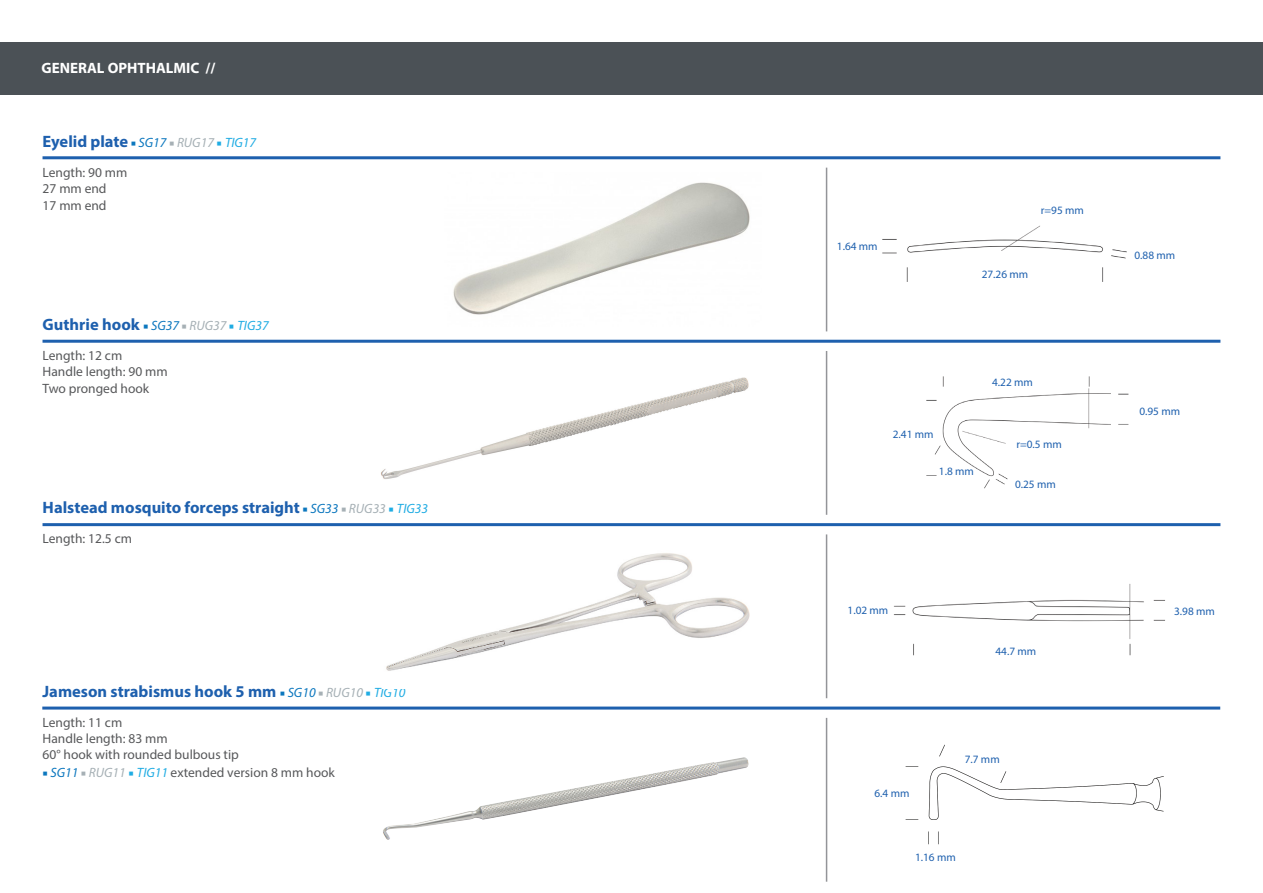
<style>
.page{position:relative;width:1263px;height:893px;background:#fff}
.page>*{position:absolute;margin:0;border:0;box-sizing:border-box;transform-origin:0 0}
.t1{font:700 16.5px "Myriad Pro";color:#1e60ae}
.t2{font:700 15px "Myriad Pro";color:#fff}
.t3{font:13.5px "Myriad Pro";color:#57585a}
.t4{font:11.25px "Myriad Pro";color:#1e60ae}
.s1{font-family:"Minion Pro";font-weight:400;font-size:13.5px;color:#0c77be}
.s2{font-weight:400;font-style:italic;font-size:13.5px;color:#0c77be}
.s3{font-family:"Minion Pro";font-weight:400;font-size:13.5px;color:#a6b0b5}
.s4{font-weight:400;font-style:italic;font-size:13.5px;color:#a6b0b5}
.s5{font-family:"Minion Pro";font-weight:400;font-size:13.5px;color:#20ace3}
.s6{font-weight:400;font-style:italic;font-size:13.5px;color:#20ace3}
.s7{font-family:"Minion Pro";color:#0c77be}
.s8{font-style:italic;color:#0c77be}
.s9{font-family:"Minion Pro";color:#a6b0b5}
.s10{font-style:italic;color:#a6b0b5}
.s11{font-family:"Minion Pro";color:#20ace3}
.s12{font-style:italic;color:#20ace3}
</style>
<div class="page">
<div style="left:0;top:43px;width:1263px;height:52px;background:#4b5156"></div>
<hr style="left:43px;top:156px;width:1177px;height:3px;background:#1e60ae">
<hr style="left:43px;top:340px;width:1177px;height:3px;background:#1e60ae">
<hr style="left:43px;top:523px;width:1177px;height:3px;background:#1e60ae">
<hr style="left:42px;top:707px;width:1178px;height:3px;background:#1e60ae">
<hr style="left:826px;top:168px;width:1px;height:163px;background:#939498">
<hr style="left:826px;top:351px;width:1px;height:164px;background:#939498">
<hr style="left:826px;top:534px;width:1px;height:164px;background:#939498">
<hr style="left:826px;top:718px;width:1px;height:164px;background:#939498">
<img style="left:905px;top:744px;width:259px;height:101px">
<img style="left:383px;top:757px;width:365px;height:83px">
<img style="left:453px;top:182px;width:297px;height:133px">
<img style="left:882px;top:225px;width:245px;height:57px">
<img style="left:893px;top:584px;width:272px;height:72px">
<img style="left:386px;top:553px;width:364px;height:118px">
<img style="left:926px;top:376px;width:203px;height:113px">
<img style="left:381px;top:377px;width:368px;height:102px">
<p class="t2" style="left:41px;top:59px;width:175px">GENERAL OPHTHALMIC //</p>
<p class="t1" style="left:43px;top:131px;width:215px">Eyelid plate <span class="s1">■</span> <span class="s2">SG17</span> <span class="s3">■</span> <span class="s4">RUG17</span> <span class="s5">■</span> <span class="s6">TIG17</span></p>
<p class="t3" style="left:43px;top:164px;width:86px">Length: 90 mm</p>
<p class="t3" style="left:43px;top:180px;width:65px">27 mm end</p>
<p class="t3" style="left:43px;top:197px;width:65px">17 mm end</p>
<p class="t1" style="left:43px;top:314px;width:228px">Guthrie hook <span class="s1">■</span> <span class="s2">SG37</span> <span class="s3">■</span> <span class="s4">RUG37</span> <span class="s5">■</span> <span class="s6">TIG37</span></p>
<p class="t3" style="left:43px;top:347px;width:81px">Length: 12 cm</p>
<p class="t3" style="left:43px;top:364px;width:127px">Handle length: 90 mm</p>
<p class="t3" style="left:43px;top:380px;width:108px">Two pronged hook</p>
<p class="t1" style="left:43px;top:497px;width:387px">Halstead mosquito forceps straight <span class="s1">■</span> <span class="s2">SG33</span> <span class="s3">■</span> <span class="s4">RUG33</span> <span class="s5">■</span> <span class="s6">TIG33</span></p>
<p class="t3" style="left:43px;top:530px;width:91px">Length: 12.5 cm</p>
<p class="t1" style="left:43px;top:681px;width:364px">Jameson strabismus hook 5 mm <span class="s1">■</span> <span class="s2">SG10</span> <span class="s3">■</span> <span class="s4">RUG10</span> <span class="s5">■</span> <span class="s6">TIG10</span></p>
<p class="t3" style="left:43px;top:714px;width:81px">Length: 11 cm</p>
<p class="t3" style="left:43px;top:730px;width:127px">Handle length: 83 mm</p>
<p class="t3" style="left:43px;top:746px;width:198px">60° hook with rounded bulbous tip</p>
<p class="t3" style="left:43px;top:764px;width:294px"><span class="s7">■</span> <span class="s8">SG11</span> <span class="s9">■</span> <span class="s10">RUG11</span> <span class="s11">■</span> <span class="s12">TIG11</span> extended version 8 mm hook</p>
<p class="t4" style="left:837px;top:239px;width:42px">1.64 mm</p>
<p class="t4" style="left:1041px;top:203px;width:45px">r=95 mm</p>
<p class="t4" style="left:982px;top:267px;width:48px">27.26 mm</p>
<p class="t4" style="left:893px;top:427px;width:42px">2.41 mm</p>
<p class="t4" style="left:939px;top:465px;width:37px">1.8 mm</p>
<p class="t4" style="left:992px;top:375px;width:42px">4.22 mm</p>
<p class="t4" style="left:1016px;top:437px;width:47px">r=0.5 mm</p>
<p class="t4" style="left:1015px;top:477px;width:42px">0.25 mm</p>
<p class="t4" style="left:1134px;top:248px;width:42px">0.88 mm</p>
<p class="t4" style="left:1139px;top:404px;width:42px">0.95 mm</p>
<p class="t4" style="left:847px;top:603px;width:42px">1.02 mm</p>
<p class="t4" style="left:1174px;top:604px;width:42px">3.98 mm</p>
<p class="t4" style="left:995px;top:644px;width:42px">44.7 mm</p>
<p class="t4" style="left:874px;top:787px;width:37px">6.4 mm</p>
<p class="t4" style="left:965px;top:753px;width:37px">7.7 mm</p>
<p class="t4" style="left:915px;top:850px;width:42px">1.16 mm</p>
</div>
